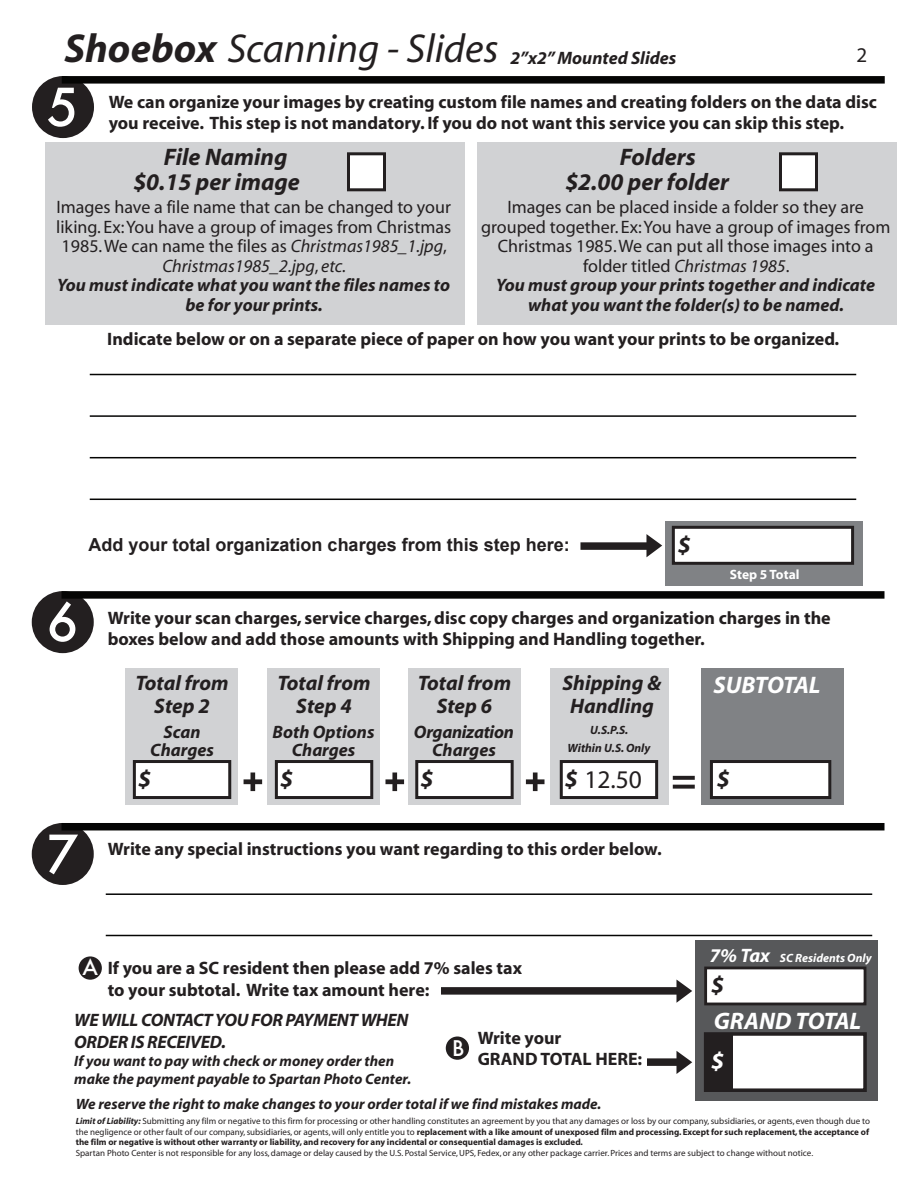
<style>
.page{position:relative;width:918px;height:1188px;background:#fff}
.page>*{position:absolute;margin:0;border:0;box-sizing:border-box;transform-origin:0 0}
.t1{font:500 51px "Futura";color:#fff}
.t2{font:italic 40.5px "Myriad";color:#231f20}
.t3{font:25.5px "Myriad";color:#231f20}
.t4{font:italic 700 24px/25px "Myriad";color:#231f20}
.t5{font:italic 700 24px "Myriad";color:#fff}
.t6{font:italic 700 21px/22.5px "Myriad";color:#231f20;text-align:center}
.t7{font:500 21px "Futura";color:#fff}
.t8{font:21px "Myriad Pro";color:#231f20}
.t9{font:italic 700 19.5px "Myriad";color:#fff}
.t10{font:700 18px/21.6px "Myriad";color:#231f20}
.t11{font:18px/19.5px "Myriad";color:#231f20;text-align:center}
.t12{font:italic 700 18px/18px "Myriad";letter-spacing:-.02em;color:#231f20;text-align:center}
.t13{font:700 18px "Arial";color:#231f20}
.t14{font:italic 700 18px/18px "Myriad";color:#231f20;text-align:center}
.t15{font:italic 700 15px/18px "Myriad";color:#231f20}
.t16{font:700 13.5px "Myriad";color:#fff}
.t17{font:italic 700 12px/18px "Myriad";color:#231f20;text-align:center}
.t18{font:italic 700 12px "Myriad";color:#fff}
.t19{font:9px/10.5px "Myriad";color:#231f20}
.s1{font-weight:700}
.s2{font-style:italic}
.s3{font-weight:700;font-style:italic}
.s4{font-weight:700;font-style:italic;font-size:24px}
</style>
<div class="page">
<div style="left:32px;top:76px;width:62px;height:62px;background:#231f20;border-radius:50%"></div>
<div style="left:62px;top:76px;width:823px;height:8px;background:#050504"></div>
<div style="left:45px;top:142px;width:419px;height:183px;background:#d1d2d4"></div>
<div style="left:347px;top:152px;width:39px;height:39px;background:#fff;border:3px solid #231f20"></div>
<div style="left:477px;top:142px;width:419px;height:183px;background:#d1d2d4"></div>
<div style="left:779px;top:152px;width:39px;height:39px;background:#fff;border:3px solid #231f20"></div>
<hr style="left:90px;top:374px;width:766px;height:1px;background:#050504">
<hr style="left:90px;top:415px;width:766px;height:2px;background:#050504">
<hr style="left:90px;top:457px;width:766px;height:1px;background:#050504">
<hr style="left:90px;top:499px;width:766px;height:1px;background:#050504">
<div style="left:666px;top:521px;width:197px;height:64px;background:#808285"></div>
<div style="left:672px;top:526px;width:182px;height:39px;background:#fff;border:3px solid #231f20"></div>
<div style="left:580px;top:542px;width:72px;height:8px;background:#231f20"></div>
<svg style="left:646px;top:534px;width:16px;height:23px"></svg>
<div style="left:32px;top:591px;width:62px;height:62px;background:#231f20;border-radius:50%"></div>
<div style="left:62px;top:591px;width:823px;height:8px;background:#050504"></div>
<div style="left:32px;top:823px;width:62px;height:62px;background:#231f20;border-radius:50%"></div>
<div style="left:62px;top:823px;width:823px;height:7px;background:#050504"></div>
<hr style="left:106px;top:893px;width:766px;height:2px;background:#050504">
<hr style="left:106px;top:935px;width:766px;height:1px;background:#050504">
<div style="left:701px;top:668px;width:142px;height:137px;background:#808285"></div>
<div style="left:710px;top:760px;width:121px;height:39px;background:#fff;border:3px solid #231f20"></div>
<div style="left:126px;top:668px;width:112px;height:137px;background:#d1d2d4"></div>
<div style="left:133px;top:760px;width:98px;height:39px;background:#fff;border:3px solid #231f20"></div>
<svg style="left:244px;top:773px;width:18px;height:18px"></svg>
<svg style="left:385px;top:773px;width:19px;height:18px"></svg>
<svg style="left:673px;top:785px;width:22px;height:4px"></svg>
<svg style="left:673px;top:776px;width:22px;height:4px"></svg>
<svg style="left:526px;top:773px;width:19px;height:18px"></svg>
<div style="left:268px;top:668px;width:112px;height:137px;background:#d1d2d4"></div>
<div style="left:275px;top:760px;width:98px;height:39px;background:#fff;border:3px solid #231f20"></div>
<div style="left:408px;top:668px;width:112px;height:137px;background:#d1d2d4"></div>
<div style="left:415px;top:760px;width:99px;height:39px;background:#fff;border:3px solid #231f20"></div>
<div style="left:551px;top:668px;width:118px;height:137px;background:#d1d2d4"></div>
<div style="left:560px;top:760px;width:98px;height:39px;background:#fff;border:3px solid #231f20"></div>
<div style="left:695px;top:941px;width:182px;height:160px;background:#57585a"></div>
<div style="left:704px;top:967px;width:162px;height:38px;background:#fff;border:3px solid #231f20"></div>
<div style="left:441px;top:987px;width:236px;height:8px;background:#231f20"></div>
<svg style="left:676px;top:980px;width:16px;height:23px"></svg>
<div style="left:704px;top:1032px;width:163px;height:60px;background:#fff;border:4px solid #231f20"></div>
<div style="left:705px;top:1034px;width:28px;height:55px;background:#231f20"></div>
<div style="left:647px;top:1058px;width:30px;height:8px;background:#231f20"></div>
<svg style="left:676px;top:1051px;width:16px;height:23px"></svg>
<div style="left:79px;top:956px;width:23px;height:24px;background:#231f20;border-radius:50%"></div>
<div style="left:446px;top:1037px;width:23px;height:23px;background:#231f20;border-radius:50%"></div>
<h2 class="t2" style="left:64px;top:28px;width:436px"><span class="s1">Shoebox</span> Scanning - Slides</h2>
<h1 class="t1" style="left:47px;top:72px;width:33px">5</h1>
<h3 class="t8" style="left:856px;top:45px;width:12px">2</h3>
<h3 class="t14" style="left:510px;top:49px;width:167px">2”x2” Mounted Slides</h3>
<h3 class="t10" style="left:109px;top:92px;width:770px">We can organize your images by creating custom file names and creating folders on the data disc you receive. This step is not mandatory. If you do not want this service you can skip this step.</h3>
<h3 class="t4" style="left:133px;top:145px;width:168px;text-indent:31px">File Naming $0.15 per image</h3>
<p class="t11" style="left:56px;top:198px;width:397px">Images have a file name that can be changed to your liking. Ex: You have a group of images from Christmas 1985. We can name the files as <span class="s2">Christmas1985_1.jpg</span>, <span class="s2">Christmas1985_2.jpg</span>, <span class="s2">etc.<br></span><span class="s3">You must indicate what you want the files names to be for your prints.</span></p>
<h3 class="t4" style="left:565px;top:145px;width:165px;text-indent:54px">Folders $2.00 per folder</h3>
<p class="t11" style="left:481px;top:198px;width:411px">Images can be placed inside a folder so they are grouped together. Ex: You have a group of images from Christmas 1985. We can put all those images into a folder titled <span class="s2">Christmas 1985</span>.<br><span class="s3">You must group your prints together and indicate what you want the folder(s) to be named.</span></p>
<h3 class="t10" style="left:107px;top:329px;width:733px">Indicate below or on a separate piece of paper on how you want your prints to be organized.</h3>
<h1 class="t1" style="left:47px;top:587px;width:33px">6</h1>
<h3 class="t13" style="left:89px;top:532px;width:483px">Add your total organization charges from this step here:</h3>
<h3 class="t4" style="left:678px;top:533px;width:14px">$</h3>
<h3 class="t16" style="left:730px;top:567px;width:71px">Step 5 Total</h3>
<h3 class="t10" style="left:108px;top:607px;width:725px">Write your scan charges, service charges, disc copy charges and organization charges in the boxes below and add those amounts with Shipping and Handling together.</h3>
<h3 class="t6" style="left:135px;top:672px;width:95px">Total from<br>Step 2</h3>
<h3 class="t6" style="left:277px;top:672px;width:95px">Total from<br>Step 4</h3>
<h3 class="t6" style="left:418px;top:672px;width:95px">Total from<br>Step 6</h3>
<h3 class="t6" style="left:563px;top:672px;width:100px">Shipping &amp;<br>Handling</h3>
<h3 class="t5" style="left:714px;top:673px;width:109px">SUBTOTAL</h3>
<h3 class="t14" style="left:150px;top:724px;width:65px">Scan<br>Charges</h3>
<h3 class="t14" style="left:273px;top:724px;width:103px">Both Options<br>Charges</h3>
<h3 class="t12" style="left:414px;top:724px;width:101px">Organization<br>Charges</h3>
<h3 class="t17" style="left:568px;top:722px;width:84px">U.S.P.S.<br>Within U.S. Only</h3>
<h3 class="t4" style="left:138px;top:768px;width:14px">$</h3>
<h3 class="t4" style="left:280px;top:768px;width:14px">$</h3>
<h3 class="t4" style="left:420px;top:768px;width:14px">$</h3>
<h3 class="t3" style="left:565px;top:767px;width:79px"><span class="s4">$</span> 12.50</h3>
<h3 class="t3" style="left:591px;top:766px;width:46px">7.50</h3>
<h3 class="t4" style="left:717px;top:767px;width:14px">$</h3>
<h1 class="t1" style="left:47px;top:819px;width:33px">7</h1>
<h3 class="t10" style="left:108px;top:838px;width:555px">Write any special instructions you want regarding to this order below.</h3>
<h3 class="t7" style="left:82px;top:953px;width:17px">A</h3>
<h3 class="t10" style="left:108px;top:958px;width:416px">If you are a SC resident then please add 7% sales tax to your subtotal. Write tax amount here:</h3>
<h3 class="t9" style="left:710px;top:946px;width:62px">7% Tax</h3>
<h3 class="t4" style="left:711px;top:973px;width:14px">$</h3>
<h3 class="t18" style="left:780px;top:952px;width:93px">SC Residents Only</h3>
<h3 class="t12" style="left:74px;top:1011px;width:336px">WE WILL CONTACT YOU FOR PAYMENT WHEN</h3>
<h3 class="t5" style="left:714px;top:1008px;width:149px">GRAND TOTAL</h3>
<h3 class="t12" style="left:74px;top:1033px;width:153px">ORDER IS RECEIVED.</h3>
<h3 class="t15" style="left:74px;top:1052px;width:339px">If you want to pay with check or money order then make the payment payable to Spartan Photo Center.</h3>
<h3 class="t10" style="left:478px;top:1027px;width:166px">Write your<br>GRAND TOTAL HERE:</h3>
<h3 class="t7" style="left:452px;top:1034px;width:14px">B</h3>
<h3 class="t5" style="left:711px;top:1048px;width:14px">$</h3>
<h3 class="t15" style="left:76px;top:1095px;width:527px">We reserve the right to make changes to your order total if we find mistakes made.</h3>
<p class="t19" style="left:76px;top:1116px;width:796px"><span class="s3">Limit of Liability:</span> Submitting any film or negative to this firm for processing or other handling constitutes an agreement by you that any damages or loss by our company, subsidiaries, or agents, even though due to the negligence or other fault of our company, subsidiaries, or agents, will only entitle you to <span class="s1">replacement with a like amount of unexposed film and processing. Except for such replacement, the acceptance of the film or negative is without other warranty or liability, and recovery for any incidental or consequential damages is excluded.</span></p>
<p class="t19" style="left:76px;top:1148px;width:739px">Spartan Photo Center is not responsible for any loss, damage or delay caused by the U.S. Postal Service, UPS, Fedex, or any other package carrier. Prices and terms are subject to change without notice.</p>
</div>
